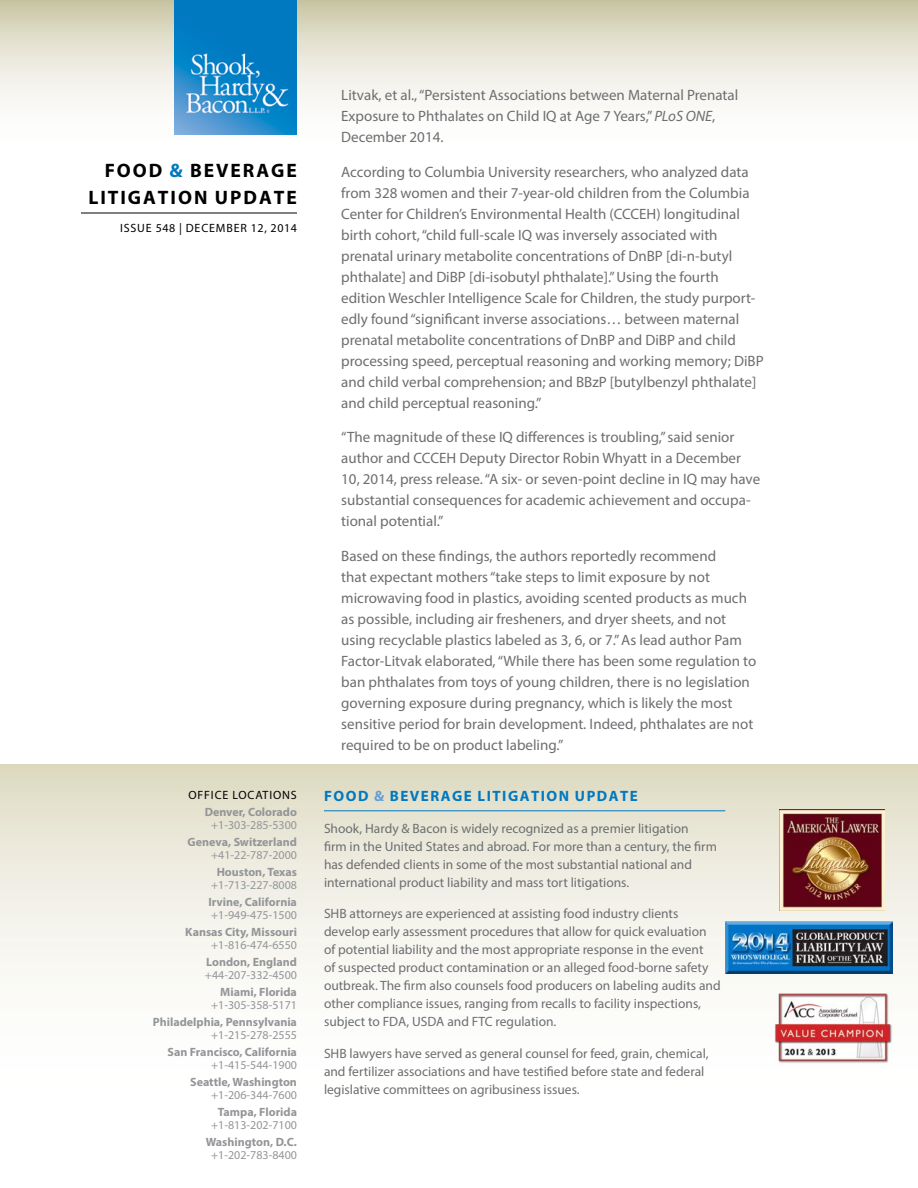
<style>
.page{position:relative;width:918px;height:1188px;background:#fff}
.page>*{position:absolute;margin:0;border:0;box-sizing:border-box;transform-origin:0 0}
.t1{font:700 19.5px/27px "Myriad Pro";letter-spacing:.1em;color:#000}
.t2{font:15px/21px "Myriad Pro";color:#6d6e71}
.t3{font:700 15px "Myriad Pro";letter-spacing:.1em;color:#0079c1}
.t4{font:13.5px/18px "Myriad Pro";color:#6d6e71}
.t5{font:700 12px "Myriad Pro";color:#939598}
.t6{font:12px "Myriad Pro";color:#939598}
.t7{font:12px "Myriad Pro";letter-spacing:.07em;color:#000}
.s1{color:#0079c1}
.s2{font-style:italic}
.s3{color:#63a0d6}
</style>
<div class="page">
<svg style="left:0;top:0;width:918px;height:135px"></svg>
<hr style="left:81px;top:213px;width:216px;height:1px;background:#000">
<img style="left:175px;top:0;width:122px;height:135px">
<div style="left:1px;top:764px;width:917px;height:414px;background:linear-gradient(to bottom,#e5e2cf,#fff)"></div>
<hr style="left:324px;top:810px;width:401px;height:1px;background:#0079c1">
<img style="left:780px;top:810px;width:105px;height:100px">
<img style="left:725px;top:921px;width:167px;height:53px">
<img style="left:774px;top:992px;width:118px;height:71px">
<h1 class="t1" style="left:88px;top:156px;width:210px;text-indent:16px">Food <span class="s1">&amp;</span> Beverage<br>Litigation UPDATE</h1>
<p class="t7" style="left:120px;top:221px;width:178px">Issue 548 | DECEMBER 12, 2014</p>
<p class="t2" style="left:341px;top:84px;width:399px">Litvak, et al., “Persistent Associations between Maternal Prenatal<br>Exposure to Phthalates on Child IQ at Age 7 Years,” <span class="s2">PLoS ONE</span>,<br>December 2014.</p>
<p class="t2" style="left:341px;top:161px;width:424px">According to Columbia University researchers, who analyzed data from 328 women and their 7-year-old children from the Columbia Center for Children’s Environmental Health (CCCEH) longitudinal birth cohort, “child full-scale IQ was inversely associated with prenatal urinary metabolite concentrations of DnBP [di-n-butyl phthalate] and DiBP [di-isobutyl phthalate].” Using the fourth edition Weschler Intelligence Scale for Children, the study purport&shy;edly found “significant inverse associations… between maternal prenatal metabolite concentrations of DnBP and DiBP and child processing speed, perceptual reasoning and working memory; DiBP and child verbal comprehension; and BBzP [butylbenzyl phthalate] and child perceptual reasoning.”</p>
<p class="t2" style="left:341px;top:426px;width:420px">“The magnitude of these IQ differences is troubling,” said senior author and CCCEH Deputy Director Robin Whyatt in a December 10, 2014, press release. “A six- or seven-point decline in IQ may have substantial consequences for academic achievement and occupa&shy;tional potential.”</p>
<p class="t2" style="left:341px;top:545px;width:417px">Based on these findings, the authors reportedly recommend<br>that expectant mothers “take steps to limit exposure by not microwaving food in plastics, avoiding scented products as much as possible, including air fresheners, and dryer sheets, and not using recyclable plastics labeled as 3, 6, or 7.” As lead author Pam Factor-Litvak elaborated, “While there has been some regulation to ban phthalates from toys of young children, there is no legislation governing exposure during pregnancy, which is likely the most sensitive period for brain development. Indeed, phthalates are not required to be on product labeling.”</p>
<p class="t7" style="left:188px;top:788px;width:8px">offic</p>
<p class="t7" style="left:222px;top:788px;width:18px">e location</p>
<p class="t7" style="left:291px;top:788px;width:7px">s</p>
<p class="t5" style="left:205px;top:804px;width:94px">Denver, Colorado</p>
<p class="t6" style="left:211px;top:818px;width:87px">+1-303-285-5300</p>
<p class="t5" style="left:188px;top:834px;width:111px">Geneva, Switzerland</p>
<p class="t6" style="left:211px;top:848px;width:87px">+41-22-787-2000</p>
<p class="t5" style="left:217px;top:864px;width:82px">Houston, Texas</p>
<p class="t6" style="left:211px;top:878px;width:87px">+1-713-227-8008</p>
<p class="t5" style="left:208px;top:894px;width:90px">Irvine, California</p>
<p class="t6" style="left:211px;top:908px;width:87px">+1-949-475-1500</p>
<p class="t5" style="left:185px;top:924px;width:113px">Kansas City, Missouri</p>
<p class="t6" style="left:211px;top:938px;width:87px">+1-816-474-6550</p>
<p class="t5" style="left:206px;top:954px;width:92px">London, England</p>
<p class="t6" style="left:205px;top:968px;width:94px">+44-207-332-4500</p>
<p class="t5" style="left:220px;top:984px;width:78px">Miami, Florida</p>
<p class="t6" style="left:211px;top:998px;width:87px">+1-305-358-5171</p>
<p class="t5" style="left:153px;top:1014px;width:146px">Philadelphia, Pennsylvania</p>
<p class="t6" style="left:211px;top:1028px;width:87px">+1-215-278-2555</p>
<p class="t5" style="left:167px;top:1044px;width:131px">San Francisco, California</p>
<p class="t6" style="left:211px;top:1058px;width:87px">+1-415-544-1900</p>
<p class="t5" style="left:190px;top:1074px;width:108px">Seattle, Washington</p>
<p class="t6" style="left:211px;top:1088px;width:87px">+1-206-344-7600</p>
<p class="t5" style="left:218px;top:1104px;width:81px">Tampa, Florida</p>
<p class="t6" style="left:211px;top:1118px;width:87px">+1-813-202-7100</p>
<p class="t5" style="left:206px;top:1134px;width:93px">Washington, D.C.</p>
<p class="t6" style="left:211px;top:1148px;width:87px">+1-202-783-8400</p>
<p class="t6" style="left:291px;top:1132px;width:21px">6 |</p>
<p class="t3" style="left:324px;top:787px;width:284px">Food <span class="s3">&amp;</span> Beverage Litigation UPDATE</p>
<p class="t4" style="left:324px;top:819px;width:394px">Shook, Hardy &amp; Bacon is widely recognized as a premier litigation<br>firm in the United States and abroad. For more than a century, the firm has defended clients in some of the most substantial national and international product liability and mass tort litigations.</p>
<p class="t4" style="left:324px;top:905px;width:398px">SHB attorneys are experienced at assisting food industry clients develop early assessment procedures that allow for quick evaluation of potential liability and the most appropriate response in the event<br>of suspected product contamination or an alleged food-borne safety outbreak. The firm also counsels food producers on labeling audits and other compliance issues, ranging from recalls to facility inspections, subject to FDA, USDA and FTC regulation.</p>
<p class="t4" style="left:324px;top:1044px;width:386px">SHB lawyers have served as general counsel for feed, grain, chemical, and fertilizer associations and have testified before state and federal legislative committees on agribusiness issues.</p>
</div>
